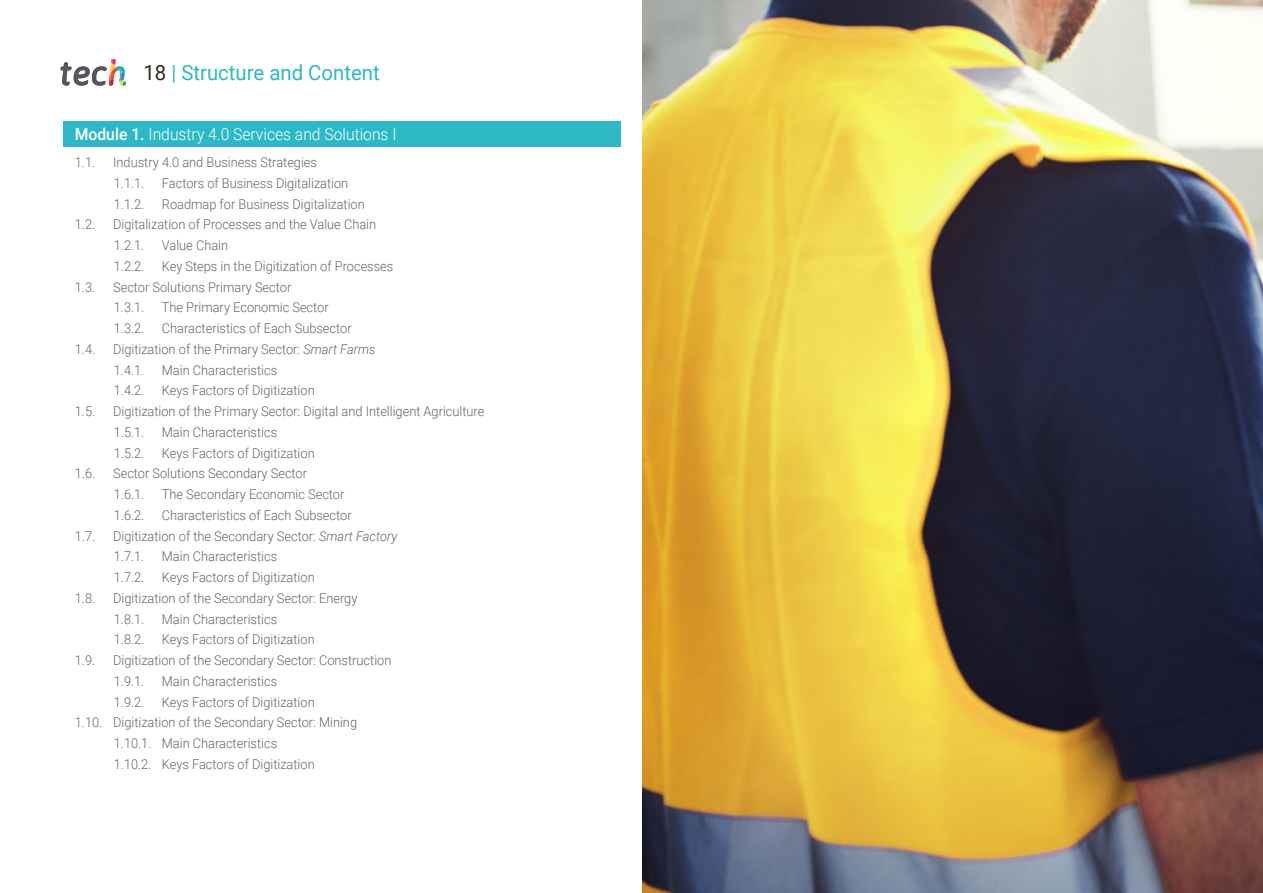
<style>
.page{position:relative;width:1263px;height:893px;background:#fff}
.page>*{position:absolute;margin:0;border:0;box-sizing:border-box;transform-origin:0 0}
.t1{font:21px "Roboto";color:#2db8c5}
.t2{font:300 16.5px "Roboto";color:#fff;scale:.95 1}
.t3{font:300 13.5px/20.7px "Roboto";color:#61646a;scale:.95 1}
.s1{color:#312e20}
.s2{font-weight:500}
.s3{font-style:italic}
</style>
<div class="page">
<img style="left:642px;top:0;width:621px;height:893px">
<div style="left:64px;top:121px;width:557px;height:25px;background:#2db8c5"></div>
<svg style="left:61px;top:59px;width:65px;height:27px"></svg>
<h1 class="t1" style="left:144px;top:57px;width:238px"><span class="s1">18</span> | Structure and Content</h1>
<p class="t2" style="left:75px;top:123px;width:340px"><span class="s2">Module 1.</span> Industry 4.0 Services and Solutions I</p>
<p class="t3" style="left:75px;top:151px;width:23px">1.1.</p>
<p class="t3" style="left:113px;top:151px;width:216px">Industry 4.0 and Business Strategies<br>1.1.1.</p>
<p class="t3" style="left:162px;top:172px;width:198px">Factors of Business Digitalization</p>
<p class="t3" style="left:114px;top:193px;width:34px">1.1.2.</p>
<p class="t3" style="left:162px;top:193px;width:215px">Roadmap for Business Digitalization</p>
<p class="t3" style="left:75px;top:214px;width:23px">1.2.</p>
<p class="t3" style="left:113px;top:214px;width:278px">Digitalization of Processes and the Value Chain<br>1.2.1.</p>
<p class="t3" style="left:162px;top:234px;width:71px">Value Chain</p>
<p class="t3" style="left:114px;top:255px;width:34px">1.2.2.</p>
<p class="t3" style="left:162px;top:255px;width:245px">Key Steps in the Digitization of Processes</p>
<p class="t3" style="left:75px;top:276px;width:23px">1.3.</p>
<p class="t3" style="left:113px;top:276px;width:189px">Sector Solutions Primary Sector<br>1.3.1.</p>
<p class="t3" style="left:162px;top:297px;width:177px">The Primary Economic Sector</p>
<p class="t3" style="left:114px;top:317px;width:34px">1.3.2.</p>
<p class="t3" style="left:162px;top:317px;width:201px">Characteristics of Each Subsector</p>
<p class="t3" style="left:75px;top:338px;width:23px">1.4.</p>
<p class="t3" style="left:113px;top:338px;width:278px">Digitization of the Primary Sector: <span class="s3">Smart Farms<br></span>1.4.1.</p>
<p class="t3" style="left:162px;top:359px;width:123px">Main Characteristics</p>
<p class="t3" style="left:114px;top:380px;width:34px">1.4.2.</p>
<p class="t3" style="left:162px;top:380px;width:162px">Keys Factors of Digitization</p>
<p class="t3" style="left:75px;top:400px;width:23px">1.5.</p>
<p class="t3" style="left:113px;top:400px;width:392px">Digitization of the Primary Sector: Digital and Intelligent Agriculture<br>1.5.1.</p>
<p class="t3" style="left:162px;top:421px;width:123px">Main Characteristics</p>
<p class="t3" style="left:114px;top:442px;width:34px">1.5.2.</p>
<p class="t3" style="left:162px;top:442px;width:162px">Keys Factors of Digitization</p>
<p class="t3" style="left:75px;top:463px;width:23px">1.6.</p>
<p class="t3" style="left:113px;top:463px;width:206px">Sector Solutions Secondary Sector<br>1.6.1.</p>
<p class="t3" style="left:162px;top:483px;width:194px">The Secondary Economic Sector</p>
<p class="t3" style="left:114px;top:504px;width:34px">1.6.2.</p>
<p class="t3" style="left:162px;top:504px;width:201px">Characteristics of Each Subsector</p>
<p class="t3" style="left:75px;top:525px;width:23px">1.7.</p>
<p class="t3" style="left:113px;top:525px;width:301px">Digitization of the Secondary Sector: <span class="s3">Smart Factory<br></span>1.7.1.</p>
<p class="t3" style="left:162px;top:546px;width:123px">Main Characteristics</p>
<p class="t3" style="left:114px;top:566px;width:34px">1.7.2.</p>
<p class="t3" style="left:162px;top:566px;width:162px">Keys Factors of Digitization</p>
<p class="t3" style="left:75px;top:587px;width:23px">1.8.</p>
<p class="t3" style="left:113px;top:587px;width:259px">Digitization of the Secondary Sector: Energy<br>1.8.1.</p>
<p class="t3" style="left:162px;top:608px;width:123px">Main Characteristics</p>
<p class="t3" style="left:114px;top:629px;width:34px">1.8.2.</p>
<p class="t3" style="left:162px;top:629px;width:162px">Keys Factors of Digitization</p>
<p class="t3" style="left:75px;top:649px;width:23px">1.9.</p>
<p class="t3" style="left:113px;top:649px;width:294px">Digitization of the Secondary Sector: Construction<br>1.9.1.</p>
<p class="t3" style="left:162px;top:670px;width:123px">Main Characteristics</p>
<p class="t3" style="left:114px;top:691px;width:34px">1.9.2.</p>
<p class="t3" style="left:162px;top:691px;width:162px">Keys Factors of Digitization</p>
<p class="t3" style="left:75px;top:712px;width:299px">1.10. Digitization of the Secondary Sector: Mining</p>
<p class="t3" style="left:114px;top:732px;width:173px">1.10.1. Main Characteristics</p>
<p class="t3" style="left:114px;top:753px;width:213px">1.10.2. Keys Factors of Digitization</p>
</div>
